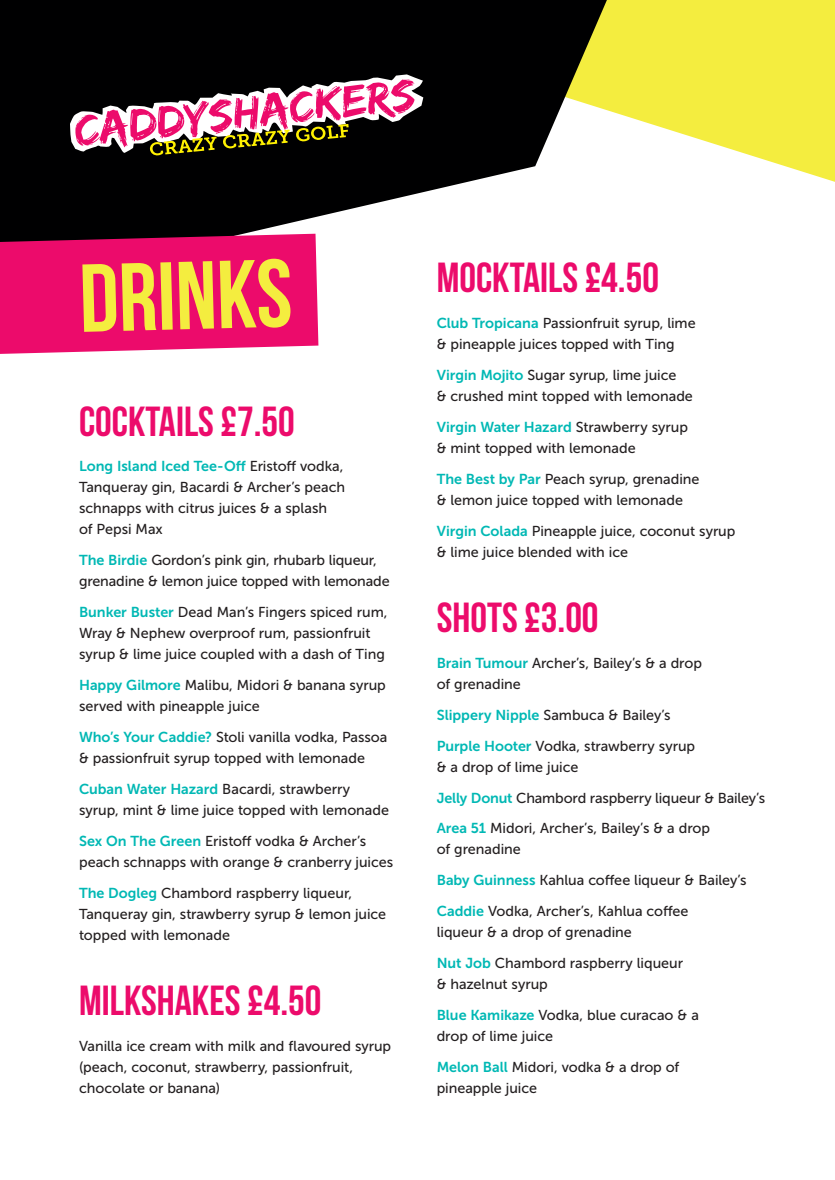
<style>
.page{position:relative;width:835px;height:1180px;background:#fff}
.page>*{position:absolute;margin:0;border:0;box-sizing:border-box;transform-origin:0 0}
.Section_heading{font:700 96.25px "Bebas Neue";color:#f4ed3f}
.Section_heading-2{font:700 42px "Bebas Neue";color:#ec0b6b}
.Menu_Item{font:14.35px/21px "Museo Sans 500";letter-spacing:-.005em;color:#231f20}
.s1{font-family:"Museo Sans 700";color:#00b8b4}
</style>
<div class="page">
<svg style="left:606px;top:0;width:228px;height:182px;fill:#f4ed3f"></svg>
<svg style="left:0;top:0;width:606px;height:234px;fill:#000001"></svg>
<svg style="left:70px;top:74px;width:353px;height:82px"></svg>
<svg style="left:0;top:234px;width:318px;height:120px;background:#e5136d"></svg>
<p class="Section_heading" style="left:77px;top:247px;width:214px;rotate:-2deg">DRINKS</p>
<p class="Section_heading-2" style="left:436px;top:254px;width:224px">MOCKTAILS £4.50</p>
<p class="Menu_Item" style="left:436px;top:312px;width:260px"><span class="s1">Club Tropicana</span> Passionfruit syrup, lime &amp; pineapple juices topped with Ting</p>
<p class="Menu_Item" style="left:436px;top:364px;width:258px"><span class="s1">Virgin Mojito</span> Sugar syrup, lime juice<br>&amp; crushed mint topped with lemonade</p>
<p class="Menu_Item" style="left:436px;top:416px;width:253px"><span class="s1">Virgin Water Hazard</span> Strawberry syrup &amp; mint topped with lemonade</p>
<p class="Menu_Item" style="left:436px;top:468px;width:264px"><span class="s1">The Best by Par</span> Peach syrup, grenadine &amp; lemon juice topped with lemonade</p>
<p class="Menu_Item" style="left:436px;top:520px;width:300px"><span class="s1">Virgin Colada</span> Pineapple juice, coconut syrup &amp; lime juice blended with ice</p>
<p class="Section_heading-2" style="left:79px;top:398px;width:217px">COCKTAILS £7.50</p>
<p class="Menu_Item" style="left:79px;top:456px;width:267px"><span class="s1">Long Island Iced Tee-Off</span> Eristoff vodka,<br>Tanqueray gin, Bacardi &amp; Archer’s peach schnapps with citrus juices &amp; a splash<br>of Pepsi Max</p>
<p class="Menu_Item" style="left:79px;top:550px;width:312px"><span class="s1">The Birdie</span> Gordon’s pink gin, rhubarb liqueur, grenadine &amp; lemon juice topped with lemonade</p>
<p class="Menu_Item" style="left:79px;top:602px;width:310px"><span class="s1">Bunker Buster</span> Dead Man’s Fingers spiced rum,<br>Wray &amp; Nephew overproof rum, passionfruit syrup &amp; lime juice coupled with a dash of Ting</p>
<p class="Menu_Item" style="left:79px;top:675px;width:308px"><span class="s1">Happy Gilmore</span> Malibu, Midori &amp; banana syrup served with pineapple juice</p>
<p class="Menu_Item" style="left:79px;top:727px;width:310px"><span class="s1">Who’s Your Caddie?</span> Stoli vanilla vodka, Passoa &amp; passionfruit syrup topped with lemonade</p>
<p class="Menu_Item" style="left:79px;top:779px;width:311px"><span class="s1">Cuban Water Hazard</span> Bacardi, strawberry syrup, mint &amp; lime juice topped with lemonade</p>
<p class="Menu_Item" style="left:79px;top:830px;width:315px"><span class="s1">Sex On The Green</span> Eristoff vodka &amp; Archer’s peach schnapps with orange &amp; cranberry juices</p>
<p class="Menu_Item" style="left:79px;top:882px;width:308px"><span class="s1">The Dogleg</span> Chambord raspberry liqueur,<br>Tanqueray gin, strawberry syrup &amp; lemon juice topped with lemonade</p>
<p class="Section_heading-2" style="left:436px;top:594px;width:163px">SHOTS £3.00</p>
<p class="Menu_Item" style="left:436px;top:652px;width:267px"><span class="s1">Brain Tumour</span> Archer’s, Bailey’s &amp; a drop of grenadine</p>
<p class="Menu_Item" style="left:436px;top:704px;width:235px"><span class="s1">Slippery Nipple</span> Sambuca &amp; Bailey’s</p>
<p class="Menu_Item" style="left:436px;top:735px;width:260px"><span class="s1">Purple Hooter</span> Vodka, strawberry syrup &amp; a drop of lime juice</p>
<p class="Menu_Item" style="left:436px;top:787px;width:330px"><span class="s1">Jelly Donut</span> Chambord raspberry liqueur &amp; Bailey’s</p>
<p class="Menu_Item" style="left:436px;top:818px;width:275px"><span class="s1">Area 51</span> Midori, Archer’s, Bailey’s &amp; a drop of grenadine</p>
<p class="Menu_Item" style="left:436px;top:870px;width:311px"><span class="s1">Baby Guinness</span> Kahlua coffee liqueur &amp; Bailey’s</p>
<p class="Menu_Item" style="left:436px;top:901px;width:253px"><span class="s1">Caddie</span> Vodka, Archer’s, Kahlua coffee liqueur &amp; a drop of grenadine</p>
<p class="Menu_Item" style="left:436px;top:953px;width:248px"><span class="s1">Nut Job</span> Chambord raspberry liqueur &amp; hazelnut syrup</p>
<p class="Menu_Item" style="left:436px;top:1005px;width:263px"><span class="s1">Blue Kamikaze</span> Vodka, blue curacao &amp; a drop of lime juice</p>
<p class="Menu_Item" style="left:436px;top:1056px;width:244px"><span class="s1">Melon Ball</span> Midori, vodka &amp; a drop of pineapple juice</p>
<p class="Section_heading-2" style="left:79px;top:977px;width:244px">MILKSHAKES £4.50</p>
<p class="Menu_Item" style="left:79px;top:1035px;width:313px">Vanilla ice cream with milk and flavoured syrup (peach, coconut, strawberry, passionfruit, chocolate or banana)</p>
</div>
